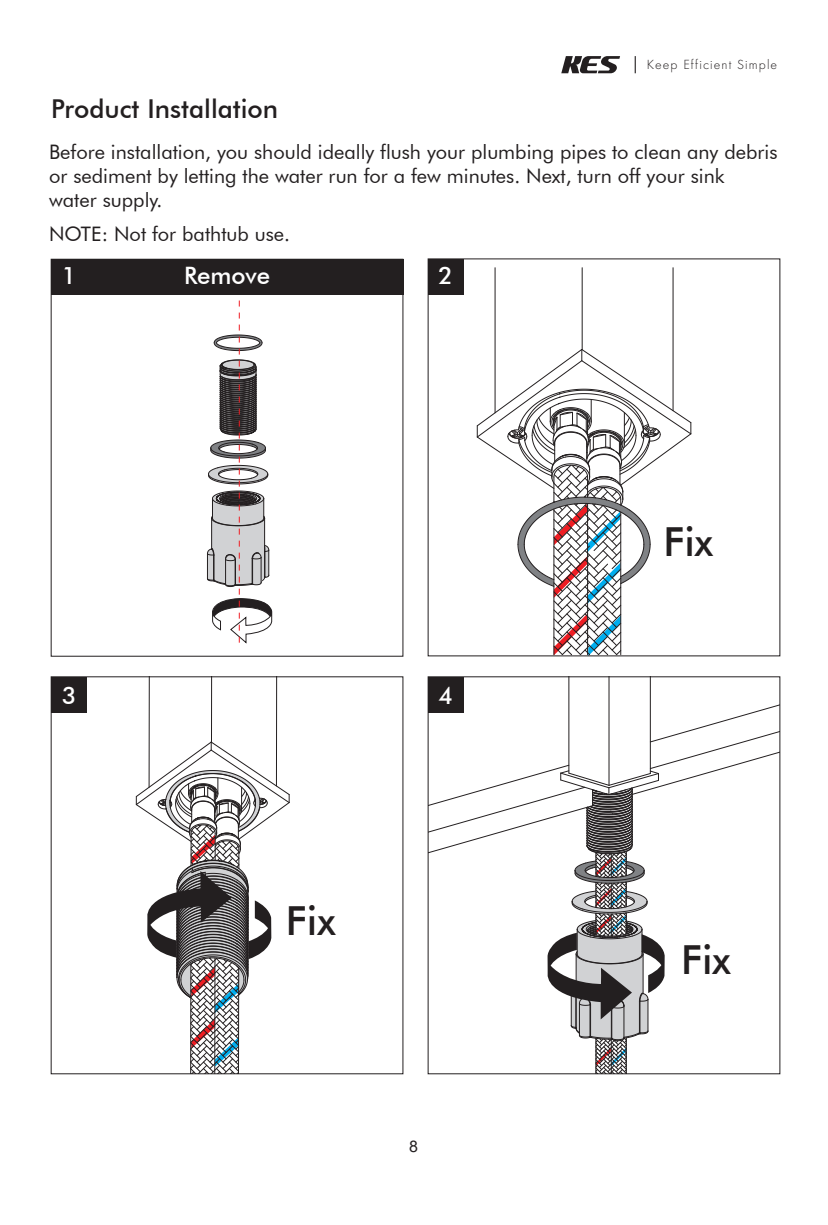
<style>
.page{position:relative;width:828px;height:1225px;background:#fff}
.page>*{position:absolute;margin:0;border:0;box-sizing:border-box;transform-origin:0 0}
.t1{font:500 40px "Futura BT";color:#231f20}
.t2{font:500 26px "Futura BT";color:#231f20}
.t3{font:500 24px "Futura BT";color:#fff}
.t4{font:20px/24px "Futura BT";color:#231f20}
.t5{font:16px "Arial";color:#231f20}
.t6{font:300 13.8px "Futura";letter-spacing:.08em;color:#231f20}
</style>
<div class="page">
<hr style="left:149px;top:677px;width:1px;height:110px;background:#231f20">
<hr style="left:211px;top:677px;width:1px;height:65px;background:#231f20">
<hr style="left:276px;top:677px;width:1px;height:109px;background:#231f20">
<svg style="left:561px;top:56px;width:59px;height:17px"></svg>
<svg style="left:635px;top:56px;width:1px;height:17px"></svg>
<div style="left:51px;top:259px;width:352px;height:35px;background:#231f20"></div>
<div style="left:428px;top:259px;width:36px;height:35px;background:#231f20"></div>
<div style="left:51px;top:259px;width:352px;height:397px;border:1px solid #231f20"></div>
<div style="left:51px;top:677px;width:36px;height:35px;background:#231f20"></div>
<div style="left:428px;top:677px;width:36px;height:35px;background:#231f20"></div>
<hr style="left:495px;top:268px;width:1px;height:145px;background:#231f20">
<hr style="left:582px;top:268px;width:1px;height:82px;background:#231f20">
<hr style="left:672px;top:268px;width:1px;height:143px;background:#231f20">
<svg style="left:476px;top:349px;width:215px;height:307px"></svg>
<svg style="left:207px;top:300px;width:66px;height:344px"></svg>
<hr style="left:568px;top:677px;width:1px;height:96px;background:#231f20">
<hr style="left:608px;top:677px;width:1px;height:108px;background:#231f20">
<hr style="left:650px;top:677px;width:1px;height:96px;background:#231f20">
<svg style="left:136px;top:741px;width:154px;height:332px"></svg>
<svg style="left:428px;top:704px;width:352px;height:370px"></svg>
<h2 class="t2" style="left:51px;top:93px;width:228px">Product Installation</h2>
<p class="t6" style="left:647px;top:56px;width:132px">Keep Efficient Simple</p>
<p class="t4" style="left:49px;top:139px;width:730px">Before installation, you should ideally flush your plumbing pipes to clean any debris or sediment by letting the water run for a few minutes. Next, turn off your sink<br>water supply.</p>
<p class="t4" style="left:49px;top:221px;width:242px">NOTE: Not for bathtub use.</p>
<p class="t3" style="left:62px;top:261px;width:16px">1</p>
<p class="t3" style="left:184px;top:261px;width:88px">Remove</p>
<p class="t3" style="left:438px;top:261px;width:16px">2</p>
<p class="t3" style="left:62px;top:681px;width:16px">3</p>
<p class="t3" style="left:438px;top:681px;width:16px">4</p>
<h1 class="t1" style="left:286px;top:896px;width:51px">Fix</h1>
<p class="t5" style="left:409px;top:1135px;width:10px">8</p>
<h1 class="t1" style="left:663px;top:517px;width:51px">Fix</h1>
<h1 class="t1" style="left:681px;top:935px;width:51px">Fix</h1>
</div>
